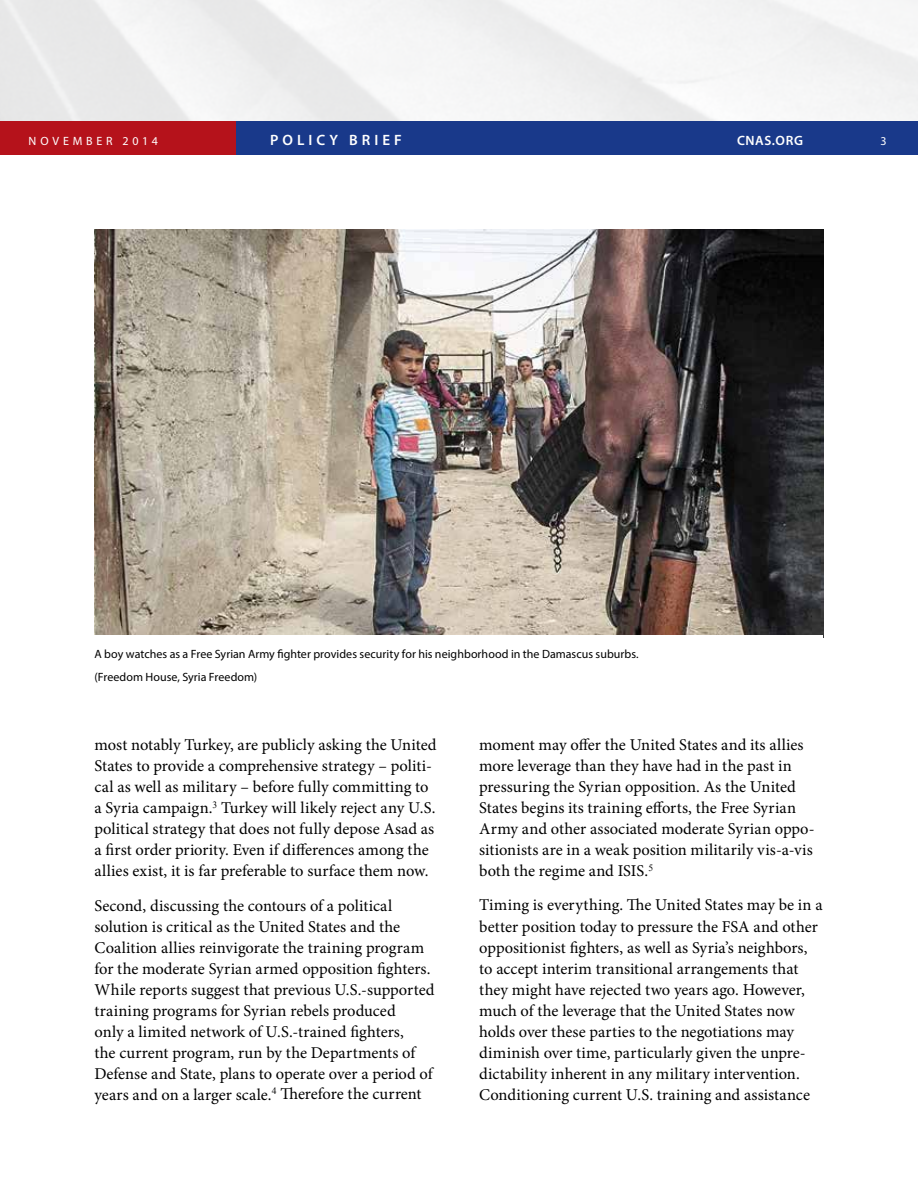
<style>
.page{position:relative;width:918px;height:1188px;background:#fff}
.page>*{position:absolute;margin:0;border:0;box-sizing:border-box;transform-origin:0 0}
.t1{font:16.5px/21px "Minion Pro";color:#000}
.t2{font:600 15px "Myriad Pro";letter-spacing:.27em;color:#fff}
.t3{font:600 13.5px "Myriad Pro";letter-spacing:.045em;color:#fff}
.t4{font:12px/23.2px "Myriad Pro";letter-spacing:.005em;color:#000}
.t5{font:12px "Myriad Pro";letter-spacing:.32em;color:#fff}
</style>
<div class="page">
<img style="left:0;top:0;width:918px;height:122px">
<div style="left:236px;top:122px;width:682px;height:33px;background:#19398a"></div>
<div style="left:0;top:122px;width:236px;height:33px;background:#b5121b"></div>
<img style="left:94px;top:230px;width:730px;height:405px">
<p class="t5" style="left:29px;top:134px;width:131px">NOVEMBER 2014</p>
<p class="t2" style="left:270px;top:131px;width:133px">POLICY BRIEF</p>
<p class="t3" style="left:737px;top:132px;width:68px">CNAS.ORG</p>
<p class="t5" style="left:880px;top:134px;width:8px">3</p>
<p class="t4" style="left:94px;top:642px;width:546px">A boy watches as a Free Syrian Army fighter provides security for his neighborhood in the Damascus suburbs. (Freedom House, Syria Freedom)</p>
<p class="t1" style="left:94px;top:734px;width:344px">most notably Turkey, are publicly asking the United States to provide a comprehensive strategy – politi&shy;cal as well as military – before fully committing to a Syria campaign.<sup>3</sup> Turkey will likely reject any U.S. political strategy that does not fully depose Asad as a first order priority. Even if differences among the allies exist, it is far preferable to surface them now.</p>
<p class="t1" style="left:94px;top:895px;width:342px">Second, discussing the contours of a political solution is critical as the United States and the Coalition allies reinvigorate the training program for the moderate Syrian armed opposition fighters.<br>While reports suggest that previous U.S.-supported training programs for Syrian rebels produced<br>only a limited network of U.S.-trained fighters,<br>the current program, run by the Departments of Defense and State, plans to operate over a period of years and on a larger scale.<sup>4</sup> Therefore the current</p>
<p class="t1" style="left:479px;top:734px;width:337px">moment may offer the United States and its allies more leverage than they have had in the past in pressuring the Syrian opposition. As the United States begins its training efforts, the Free Syrian Army and other associated moderate Syrian oppo&shy;sitionists are in a weak position militarily vis-a-vis both the regime and ISIS.<sup>5</sup></p>
<p class="t1" style="left:479px;top:895px;width:345px">Timing is everything. The United States may be in a better position today to pressure the FSA and other oppositionist fighters, as well as Syria’s neighbors, to accept interim transitional arrangements that they might have rejected two years ago. However, much of the leverage that the United States now holds over these parties to the negotiations may diminish over time, particularly given the unpre&shy;dictability inherent in any military intervention.<br>Conditioning current U.S. training and assistance</p>
</div>
